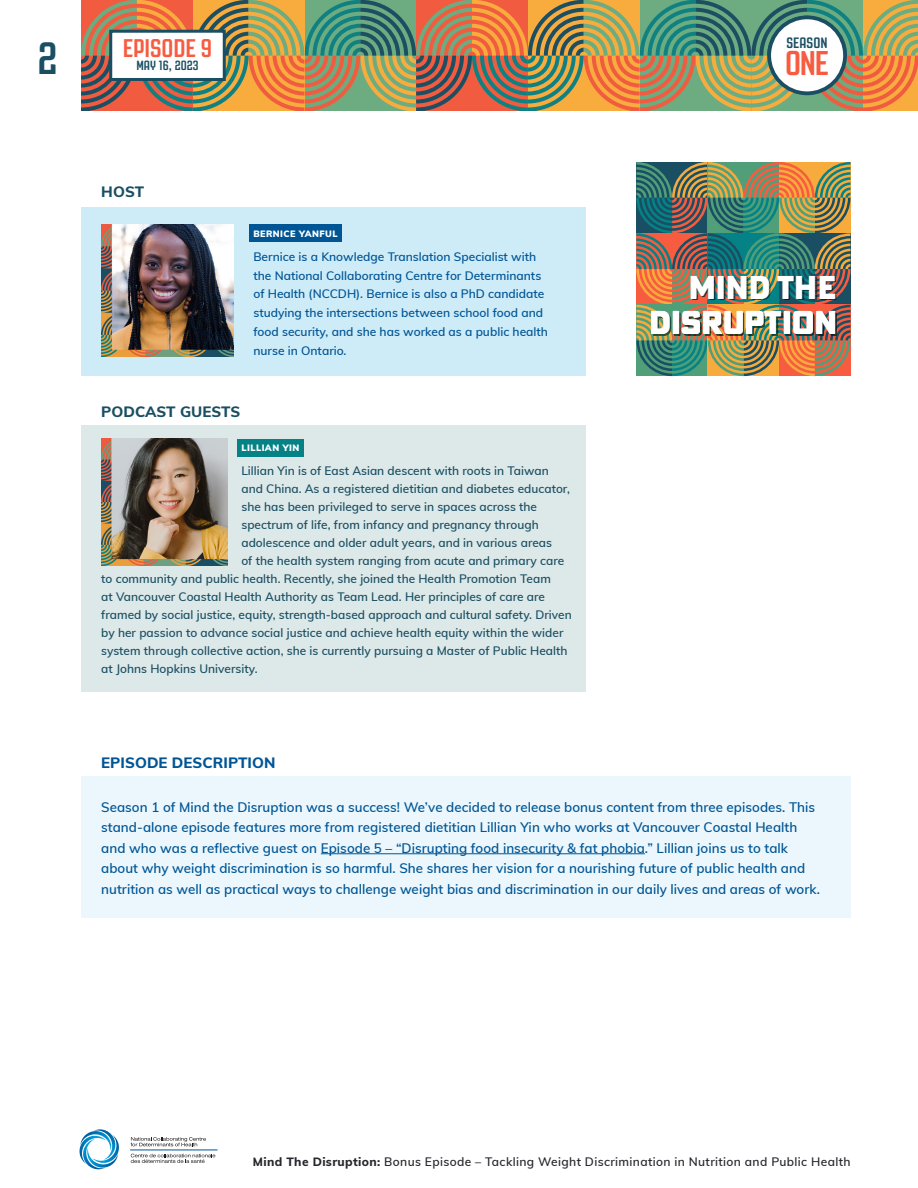
<style>
.page{position:relative;width:918px;height:1188px;background:#fff}
.page>*{position:absolute;margin:0;border:0;box-sizing:border-box;transform-origin:0 0}
.t1{font:700 45px "Revolution Gothic";color:#1a4f63}
.t2{font:700 34.2px "Revolution Gothic";color:#f75c40}
.t3{font:800 32.25px "Poster Gothic Round ATF";color:#fff}
.t4{font:700 25.5px "Revolution Gothic";color:#f75c40}
.BODY_COPY{font:800 15px "Muli";letter-spacing:.005em;color:#005595}
.BODY_COPY-2{font:800 15px "Muli";color:#1a4f63}
.t5{font:700 15px "Revolution Gothic";letter-spacing:.005em;color:#1a4f63}
.BODY_COPY-3{font:600 13.5px/20.7px "Muli";letter-spacing:.005em;color:#005595}
.t6{font:700 13.35px "Revolution Gothic";letter-spacing:.005em;color:#1a4f63}
.BODY_COPY-4{font:600 12px "Muli";letter-spacing:.005em;color:#1a4f63}
.BODY_COPY-5{font:600 12px/18.8px "Muli";color:#005595}
.t7{font:600 12px "Muli";letter-spacing:.03em;color:#26262d}
.B{font:900 9px "Muli";letter-spacing:.05em;color:#fff}
.A{font:900 9px "Muli";letter-spacing:.05em;color:#fff}
.s1{color:#052433}
.s2{color:#332921}
.s3{font-weight:800}
</style>
<div class="page">
<svg style="left:81px;top:0;width:837px;height:111px;background:#a28b5b"></svg>
<svg style="left:131px;top:1137px;width:75px;height:9px"></svg>
<svg style="left:131px;top:1154px;width:84px;height:9px"></svg>
<svg style="left:79px;top:1129px;width:40px;height:41px"></svg>
<hr style="left:130px;top:1150px;width:88px;height:1px;background:#005595">
<div style="left:769px;top:17px;width:76px;height:76px;background:#fff;border-radius:50%"></div>
<div style="left:767px;top:15px;width:80px;height:80px;border:4px solid #1a4f63;border-radius:50%"></div>
<div style="left:109px;top:30px;width:117px;height:51px;background:#fff;border:3px solid #1a4f63"></div>
<div style="left:81px;top:776px;width:769px;height:141px;background:#ebf7fc"></div>
<hr style="left:321px;top:853px;width:324px;height:1px;background:#005595">
<div style="left:81px;top:425px;width:504px;height:267px;background:#dde8e8"></div>
<svg style="left:237px;top:439px;width:66px;height:18px"></svg>
<img style="left:101px;top:439px;width:127px;height:126px">
<div style="left:81px;top:207px;width:504px;height:169px;background:#ceebf8"></div>
<svg style="left:636px;top:162px;width:214px;height:214px;background:#7a7b5a"></svg>
<img style="left:101px;top:224px;width:132px;height:132px">
<div style="left:249px;top:224px;width:92px;height:18px;background:#005595"></div>
<h1 class="t1" style="left:38px;top:34px;width:22px">2</h1>
<p class="t5" style="left:787px;top:35px;width:43px">SEASON</p>
<h3 class="t4" style="left:123px;top:35px;width:91px">EPISODE 9</h3>
<p class="t6" style="left:136px;top:58px;width:64px">MAY 16, 2023</p>
<h2 class="t2" style="left:785px;top:45px;width:45px">ONE</h2>
<p class="BODY_COPY-2" style="left:101px;top:181px;width:44px">HOST</p>
<p class="B" style="left:253px;top:227px;width:86px">BERNICE YANFUL</p>
<p class="BODY_COPY-5" style="left:253px;top:247px;width:296px">Bernice is a Knowledge Translation Specialist with the National Collaborating Centre for Determinants of Health (NCCDH). Bernice is also a PhD candidate studying the intersections between school food and food security, and she has worked as a public health nurse in Ontario.</p>
<p class="BODY_COPY-2" style="left:101px;top:401px;width:140px">PODCAST GUESTS</p>
<p class="A" style="left:241px;top:441px;width:59px">LILLIAN YIN</p>
<p class="BODY_COPY-4" style="left:241px;top:462px;width:309px">Lillian Yin is of East Asian descent with roots in Taiwan</p>
<p class="BODY_COPY-4" style="left:241px;top:480px;width:330px">and China. As a registered dietitian and diabetes educator,</p>
<p class="BODY_COPY-4" style="left:241px;top:498px;width:297px">she has been privileged to serve in spaces across the</p>
<p class="BODY_COPY-4" style="left:241px;top:516px;width:299px">spectrum of life, from infancy and pregnancy through</p>
<p class="BODY_COPY-4" style="left:241px;top:534px;width:312px">adolescence and older adult years, and in various areas</p>
<p class="BODY_COPY-4" style="left:241px;top:552px;width:324px">of the health system ranging from acute and primary care</p>
<p class="BODY_COPY-4" style="left:101px;top:570px;width:451px">to community and public health. Recently, she joined the Health Promotion Team</p>
<p class="BODY_COPY-4" style="left:101px;top:588px;width:445px">at Vancouver Coastal Health Authority as Team Lead. Her principles of care are</p>
<p class="BODY_COPY-4" style="left:101px;top:606px;width:472px">framed by social justice, equity, strength-based approach and cultural safety. Driven</p>
<p class="BODY_COPY-4" style="left:101px;top:624px;width:464px">by her passion to advance social justice and achieve health equity within the wider</p>
<p class="BODY_COPY-4" style="left:101px;top:642px;width:468px">system through collective action, she is currently pursuing a Master of Public Health</p>
<p class="BODY_COPY-4" style="left:101px;top:660px;width:158px">at Johns Hopkins University.</p>
<p class="t3" style="left:689px;top:266px;width:150px">MIND TH<span class="s1">E</span></p>
<p class="t3" style="left:649px;top:302px;width:191px">DISRUPTIO<span class="s2">N</span></p>
<p class="BODY_COPY" style="left:101px;top:752px;width:176px">EPISODE DESCRIPTION</p>
<p class="BODY_COPY-3" style="left:101px;top:796px;width:720px">Season 1 of Mind the Disruption was a success! We’ve decided to release bonus content from three episodes. This stand-alone episode features more from registered dietitian Lillian Yin who works at Vancouver Coastal Health and who was a reflective guest on Episode 5 – “Disrupting food insecurity &amp; fat phobia.” Lillian joins us to talk about why weight discrimination is so harmful. She shares her vision for a nourishing future of public health and nutrition as well as practical ways to challenge weight bias and discrimination in our daily lives and areas of work.</p>
<p class="t7" style="left:253px;top:1153px;width:599px"><span class="s3">Mind The Disruption:</span> Bonus Episode – Tackling Weight Discrimination in Nutrition and Public Health</p>
</div>
